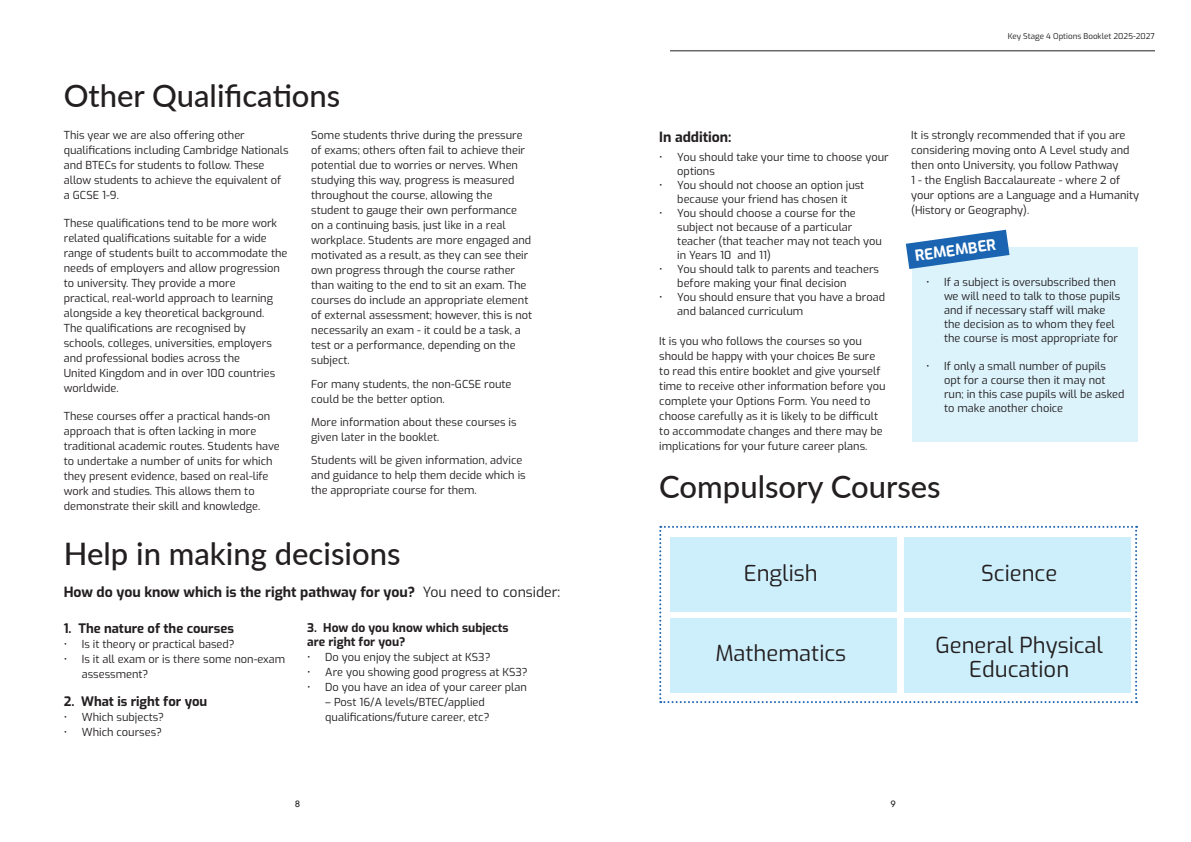
<style>
.page{position:relative;width:1191px;height:842px;background:#fff}
.page>*{position:absolute;margin:0;border:0;box-sizing:border-box;transform-origin:0 0}
.t1{font:500 31px "Lato";color:#231f20}
.t2{font:22px/24px "Exo";color:#231f20;text-align:center}
.t3{font:700 15.1px "Exo";color:#fff}
.t4{font:700 14px "Exo";color:#231f20}
.t5{font:700 13px "Exo";color:#231f20}
.t6{font:700 12px/14px "Exo";color:#231f20}
.t7{font:11px/15px "Exo";color:#231f20}
.t8{font:10px "Tw Cen";color:#231f20}
.t9{font:8px "Exo";color:#231f20}
.s1{font-weight:400}
</style>
<div class="page">
<hr style="left:670px;top:50px;width:485px;height:1px;background:#231f20">
<div style="left:912px;top:248px;width:225px;height:194px;background:#dcf3fc"></div>
<svg style="left:905px;top:230px;width:104px;height:39px"></svg>
<svg style="left:659px;top:526px;width:478px;height:177px"></svg>
<h1 class="t1" style="left:64px;top:74px;width:278px">Other Qualifications</h1>
<p class="t7" style="left:64px;top:127px;width:226px">This year we are also offering other qualifications including Cambridge Nationals and BTECs for students to follow. These allow students to achieve the equivalent of a GCSE 1-9.</p>
<p class="t7" style="left:64px;top:215px;width:225px">These qualifications tend to be more work related qualifications suitable for a wide range of students built to accommodate the needs of employers and allow progression to university. They provide a more<br>practical, real-world approach to learning alongside a key theoretical background.<br>The qualifications are recognised by schools, colleges, universities, employers and professional bodies across the<br>United Kingdom and in over 100 countries worldwide.</p>
<p class="t7" style="left:64px;top:408px;width:217px">These courses offer a practical hands-on approach that is often lacking in more traditional academic routes. Students have to undertake a number of units for which they present evidence, based on real-life work and studies. This allows them to demonstrate their skill and knowledge.</p>
<p class="t7" style="left:311px;top:127px;width:223px">Some students thrive during the pressure of exams; others often fail to achieve their potential due to worries or nerves. When studying this way, progress is measured throughout the course, allowing the student to gauge their own performance on a continuing basis, just like in a real workplace. Students are more engaged and motivated as a result, as they can see their own progress through the course rather than waiting to the end to sit an exam. The courses do include an appropriate element of external assessment; however, this is not necessarily an exam - it could be a task, a test or a performance, depending on the subject.</p>
<p class="t7" style="left:311px;top:375px;width:202px">For many students, the non-GCSE route could be the better option.</p>
<p class="t7" style="left:311px;top:413px;width:207px">More information about these courses is given later in the booklet.</p>
<p class="t7" style="left:311px;top:451px;width:216px">Students will be given information, advice and guidance to help them decide which is the appropriate course for them.</p>
<h1 class="t1" style="left:64px;top:531px;width:338px">Help in making decisions</h1>
<p class="t4" style="left:64px;top:581px;width:498px">How do you know which is the right pathway for you? <span class="s1">You need to consider:</span></p>
<p class="t5" style="left:64px;top:619px;width:172px">1. The nature of the courses</p>
<p class="t7" style="left:64px;top:636px;width:172px">• Is it theory or practical based?</p>
<p class="t7" style="left:82px;top:651px;width:205px;text-indent:-18px">• Is it all exam or is there some non-exam assessment?</p>
<p class="t5" style="left:64px;top:692px;width:145px">2. What is right for you</p>
<p class="t7" style="left:64px;top:709px;width:102px">• Which subjects?</p>
<p class="t7" style="left:64px;top:724px;width:100px">• Which courses?</p>
<p class="t6" style="left:307px;top:620px;width:203px">3. How do you know which subjects are right for you?</p>
<p class="t7" style="left:307px;top:649px;width:185px">• Do you enjoy the subject at KS3?</p>
<p class="t7" style="left:307px;top:664px;width:222px">• Are you showing good progress at KS3?</p>
<p class="t7" style="left:307px;top:679px;width:221px">• Do you have an idea of your career plan</p>
<p class="t7" style="left:325px;top:694px;width:166px">– Post 16/A levels/BTEC/applied qualifications/future career, etc?</p>
<p class="t9" style="left:1007px;top:30px;width:149px">Key Stage 4 Options Booklet 2025-2027</p>
<p class="t4" style="left:659px;top:127px;width:74px">In addition:</p>
<p class="t7" style="left:677px;top:150px;width:213px;line-height:14px;text-indent:-18px">• You should take your time to choose your options</p>
<p class="t7" style="left:659px;top:178px;width:206px;line-height:14px;text-align:center">• You should not choose an option just because your friend has chosen it</p>
<p class="t7" style="left:677px;top:206px;width:206px;line-height:14px;text-indent:-18px">• You should choose a course for the subject not because of a particular teacher (that teacher may not teach you in Years 10 and 11)</p>
<p class="t7" style="left:677px;top:262px;width:203px;line-height:14px;text-indent:-18px">• You should talk to parents and teachers before making your final decision</p>
<p class="t7" style="left:677px;top:290px;width:209px;line-height:14px;text-indent:-18px">• You should ensure that you have a broad and balanced curriculum</p>
<p class="t7" style="left:659px;top:333px;width:228px">It is you who follows the courses so you should be happy with your choices Be sure to read this entire booklet and give yourself time to receive other information before you complete your Options Form. You need to choose carefully as it is likely to be difficult to accommodate changes and there may be implications for your future career plans.</p>
<p class="t7" style="left:911px;top:127px;width:229px">It is strongly recommended that if you are considering moving onto A Level study and then onto University, you follow Pathway<br>1 - the English Baccalaureate - where 2 of your options are a Language and a Humanity (History or Geography).</p>
<h3 class="t3" style="left:913px;top:245px;width:83px;rotate:-8deg">REMEMBER</h3>
<p class="t7" style="left:944px;top:275px;width:178px;line-height:14px;text-indent:-18px">• If a subject is oversubscribed then we will need to talk to those pupils and if necessary staff will make the decision as to whom they feel the course is most appropriate for</p>
<p class="t7" style="left:944px;top:359px;width:182px;line-height:14px;text-indent:-18px">• If only a small number of pupils opt for a course then it may not run; in this case pupils will be asked to make another choice</p>
<h1 class="t1" style="left:659px;top:464px;width:283px">Compulsory Courses</h1>
<h2 class="t2" style="left:743px;top:560px;width:76px">English</h2>
<h2 class="t2" style="left:981px;top:560px;width:78px">Science</h2>
<h2 class="t2" style="left:715px;top:640px;width:132px">Mathematics</h2>
<h2 class="t2" style="left:935px;top:632px;width:169px">General Physical<br>Education</h2>
<p class="t8" style="left:295px;top:797px;width:7px">8</p>
<p class="t8" style="left:890px;top:797px;width:7px">9</p>
</div>
